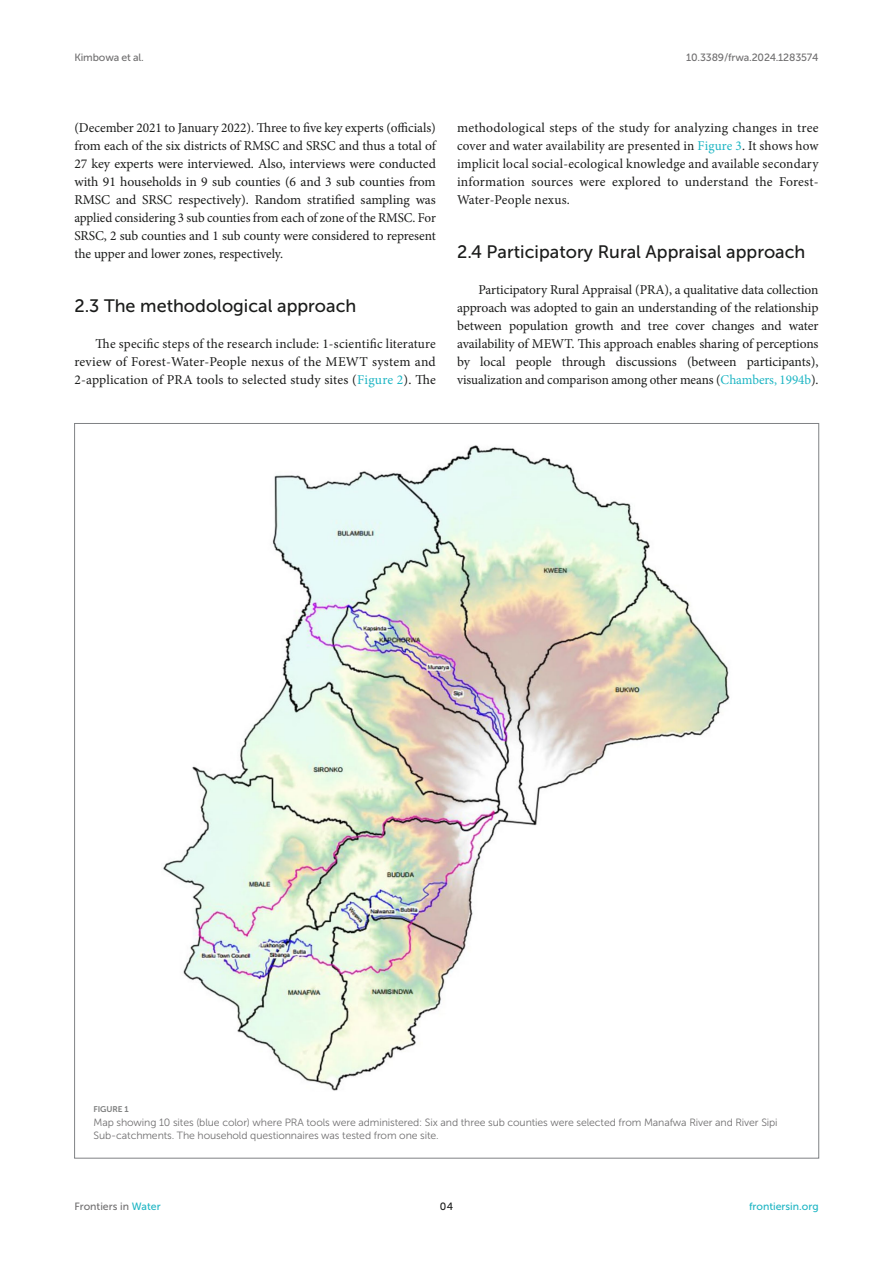
<style>
.page{position:relative;width:893px;height:1263px;background:#fff}
.page>*{position:absolute;margin:0;border:0;box-sizing:border-box;transform-origin:0 0}
.HEAD_2{font:18px "Museo Sans 500";color:#1b1c1b}
.TEXT_FLUSH{font:13.5px/18px "Minion Pro";color:#1b1c1b;text-align:justify}
.FIG_LEG{font:10.5px/13.5px "Museo Sans 300";letter-spacing:-.01em;color:#706f70}
.t1{font:10.5px "Museo Sans 500";letter-spacing:-.015em;color:#706f70}
.t2{font:10.5px "Museo Sans 500";color:#1db5c3}
.t3{font:10.5px "Museo Sans 500";color:#1b1c1b}
.FIG_HD{font:8.25px "Museo Sans 700";letter-spacing:-.01em;color:#7e7f7f}
.s1{color:#1db5c3}
</style>
<div class="page">
<img style="left:163px;top:445px;width:567px;height:646px">
<p class="t1" style="left:74px;top:51px;width:71px">Kimbowa et al.</p>
<p class="t1" style="left:686px;top:51px;width:134px">10.3389/frwa.2024.1283574</p>
<p class="TEXT_FLUSH" style="left:74px;top:119px;width:363px">(December 2021 to January 2022). Three to five key experts (officials) from each of the six districts of RMSC and SRSC and thus a total of 27 key experts were interviewed. Also, interviews were conducted with 91 households in 9 sub counties (6 and 3 sub counties from RMSC and SRSC respectively). Random stratified sampling was applied considering 3 sub counties from each of zone of the RMSC. For SRSC, 2 sub counties and 1 sub county were considered to represent the upper and lower zones, respectively.</p>
<p class="HEAD_2" style="left:74px;top:296px;width:284px">2.3 The methodological approach</p>
<p class="TEXT_FLUSH" style="left:74px;top:335px;width:363px;text-indent:21px">The specific steps of the research include: 1-scientific literature review of Forest-Water-People nexus of the MEWT system and 2-application of PRA tools to selected study sites (<span class="s1">Figure 2</span>). The</p>
<p class="TEXT_FLUSH" style="left:457px;top:119px;width:363px">methodological steps of the study for analyzing changes in tree cover and water availability are presented in <span class="s1">Figure 3</span>. It shows how implicit local social-ecological knowledge and available secondary information sources were explored to understand the Forest-Water-People nexus.</p>
<p class="HEAD_2" style="left:457px;top:242px;width:350px">2.4 Participatory Rural Appraisal approach</p>
<p class="TEXT_FLUSH" style="left:457px;top:281px;width:363px;text-indent:21px">Participatory Rural Appraisal (PRA), a qualitative data collection approach was adopted to gain an understanding of the relationship between population growth and tree cover changes and water availability of MEWT. This approach enables sharing of perceptions by local people through discussions (between participants), visualization and comparison among other means (<span class="s1">Chambers, 1994b</span>).</p>
<p class="FIG_HD" style="left:94px;top:1105px;width:37px">FIGURE 1</p>
<p class="FIG_LEG" style="left:94px;top:1115px;width:686px">Map showing 10 sites (blue color) where PRA tools were administered: Six and three sub counties were selected from Manafwa River and River Sipi<br>Sub-catchments. The household questionnaires was tested from one site.</p>
<p class="t1" style="left:74px;top:1200px;width:88px">Frontiers in <span class="s1">Water</span></p>
<p class="t3" style="left:440px;top:1200px;width:15px">04</p>
<p class="t2" style="left:749px;top:1200px;width:71px">frontiersin.org</p>
</div>
